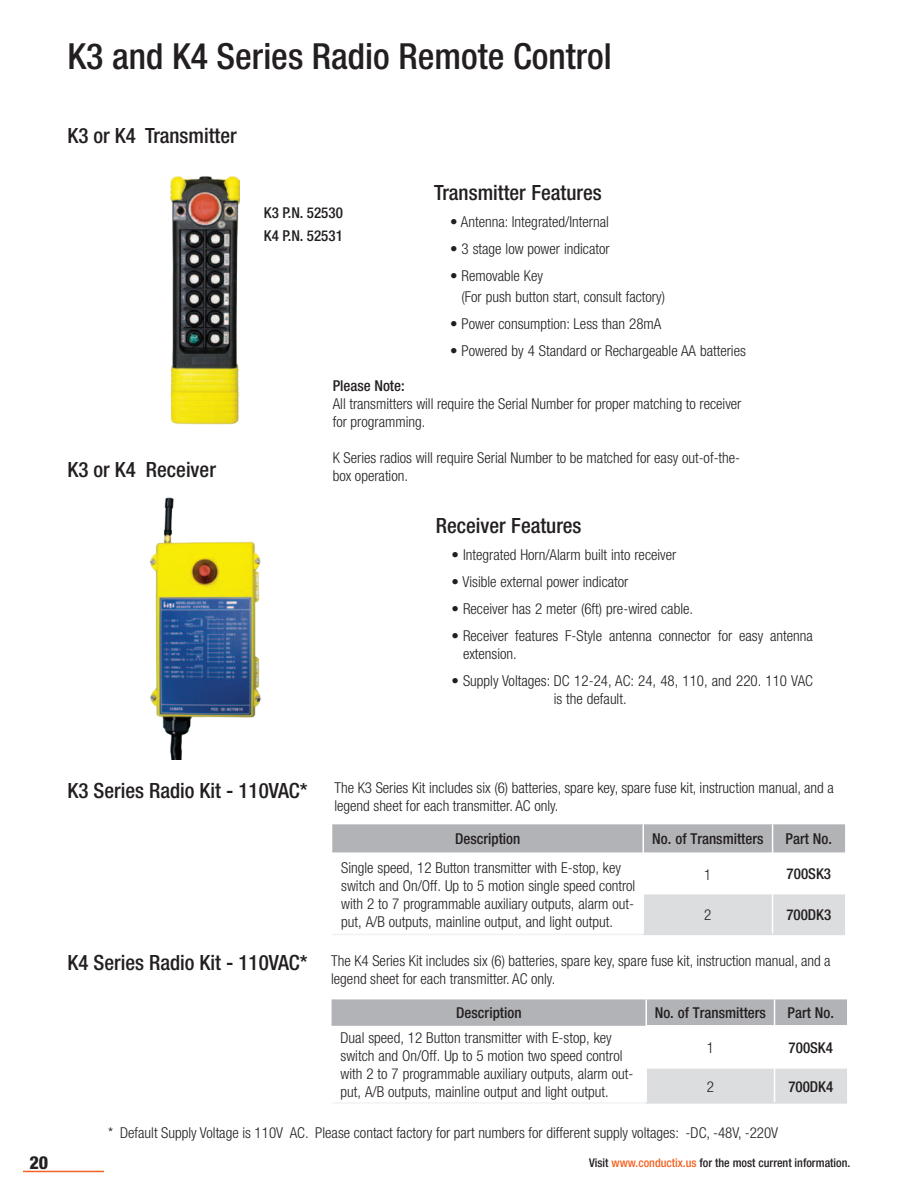
<style>
.page{position:relative;width:918px;height:1188px;background:#fff}
.page>*{position:absolute;margin:0;border:0;box-sizing:border-box;transform-origin:0 0}
.t1{font:500 condensed 36px "Helvetica Neue LT";color:#231f20}
.t2{font:500 condensed 21px "Helvetica Neue LT";color:#231f20}
.t3{font:800 condensed 18px "Helvetica Neue LT";color:#231f20}
.t4{font:300 condensed 15px/18px "Helvetica Neue LT";color:#231f20}
.t5{font:500 condensed 15px "Helvetica Neue LT";color:#231f20}
.t6{font:500 condensed 12px "Helvetica Neue LT";color:#231f20}
.s1{color:#f26221}
</style>
<div class="page">
<hr style="left:23px;top:1171px;width:81px;height:1px;background:#f26221">
<svg style="left:332px;top:999px;width:515px;height:103px"></svg>
<hr style="left:645px;top:1025px;width:2px;height:44px;background:#fff">
<hr style="left:774px;top:1025px;width:1px;height:44px;background:#fff">
<hr style="left:645px;top:1069px;width:2px;height:33px;background:#fff">
<hr style="left:774px;top:1069px;width:1px;height:33px;background:#fff">
<hr style="left:332px;top:1102px;width:314px;height:2px;background:#f1f2f3">
<hr style="left:646px;top:1102px;width:129px;height:2px;background:#dcdddf">
<hr style="left:775px;top:1102px;width:72px;height:2px;background:#dcdddf">
<hr style="left:332px;top:1024px;width:313px;height:2px;background:#b2b3b7">
<img style="left:170px;top:176px;width:70px;height:249px">
<img style="left:150px;top:497px;width:111px;height:262px">
<svg style="left:332px;top:824px;width:513px;height:110px"></svg>
<hr style="left:643px;top:853px;width:1px;height:41px;background:#fff">
<hr style="left:772px;top:853px;width:1px;height:41px;background:#fff">
<hr style="left:643px;top:894px;width:1px;height:40px;background:#fff">
<hr style="left:772px;top:894px;width:1px;height:40px;background:#fff">
<hr style="left:332px;top:934px;width:311px;height:1px;background:#f1f2f3">
<hr style="left:643px;top:934px;width:130px;height:1px;background:#dcdddf">
<hr style="left:773px;top:934px;width:72px;height:1px;background:#dcdddf">
<p class="t1" style="left:68px;top:34px;width:546px">K3 and K4 Series Radio Remote Control</p>
<p class="t2" style="left:68px;top:123px;width:171px">K3 or K4 Transmitter</p>
<p class="t2" style="left:68px;top:457px;width:150px">K3 or K4 Receiver</p>
<p class="t5" style="left:264px;top:204px;width:80px">K3 P.N. 52530</p>
<p class="t5" style="left:264px;top:227px;width:80px">K4 P.N. 52531</p>
<p class="t2" style="left:434px;top:180px;width:169px">Transmitter Features</p>
<p class="t4" style="left:450px;top:213px;width:160px">• Antenna: Integrated/Internal</p>
<p class="t4" style="left:450px;top:240px;width:161px">• 3 stage low power indicator</p>
<p class="t4" style="left:462px;top:265px;width:205px;line-height:21px;text-indent:-11px">• Removable Key<br>(For push button start, consult factory)</p>
<p class="t4" style="left:450px;top:315px;width:213px">• Power consumption: Less than 28mA</p>
<p class="t4" style="left:450px;top:342px;width:297px">• Powered by 4 Standard or Rechargeable AA batteries</p>
<p class="t5" style="left:333px;top:377px;width:73px">Please Note:</p>
<p class="t4" style="left:333px;top:395px;width:410px">All transmitters will require the Serial Number for proper matching to receiver for programming.</p>
<p class="t4" style="left:333px;top:449px;width:409px">K Series radios will require Serial Number to be matched for easy out-of-the&shy;box operation.</p>
<p class="t2" style="left:436px;top:513px;width:147px">Receiver Features</p>
<p class="t4" style="left:452px;top:546px;width:226px">• Integrated Horn/Alarm built into receiver</p>
<p class="t4" style="left:452px;top:573px;width:178px">• Visible external power indicator</p>
<p class="t4" style="left:452px;top:600px;width:243px">• Receiver has 2 meter (6ft) pre-wired cable.</p>
<p class="t4" style="left:463px;top:627px;width:351px;text-indent:-11px">• Receiver features F-Style antenna connector for easy antenna extension.</p>
<p class="t4" style="left:554px;top:672px;width:261px;text-indent:-102px">• Supply Voltages: DC 12-24, AC: 24, 48, 110, and 220. 110 VAC is the default.</p>
<p class="t2" style="left:68px;top:778px;width:242px">K3 Series Radio Kit - 110VAC*</p>
<p class="t4" style="left:334px;top:779px;width:501px">The K3 Series Kit includes six (6) batteries, spare key, spare fuse kit, instruction manual, and a legend sheet for each transmitter. AC only.</p>
<p class="t5" style="left:455px;top:830px;width:67px">Description</p>
<p class="t5" style="left:652px;top:830px;width:113px">No. of Transmitters</p>
<p class="t5" style="left:786px;top:830px;width:48px">Part No.</p>
<p class="t4" style="left:341px;top:858px;width:296px">Single speed, 12 Button transmitter with E-stop, key switch and On/Off. Up to 5 motion single speed control with 2 to 7 programmable auxiliary outputs, alarm out&shy;put, A/B outputs, mainline output, and light output.</p>
<p class="t4" style="left:704px;top:865px;width:9px">1</p>
<p class="t5" style="left:787px;top:865px;width:46px">700SK3</p>
<p class="t4" style="left:704px;top:906px;width:9px">2</p>
<p class="t5" style="left:786px;top:906px;width:46px">700DK3</p>
<p class="t2" style="left:68px;top:950px;width:242px">K4 Series Radio Kit - 110VAC*</p>
<p class="t4" style="left:331px;top:952px;width:501px">The K4 Series Kit includes six (6) batteries, spare key, spare fuse kit, instruction manual, and a legend sheet for each transmitter. AC only.</p>
<p class="t5" style="left:456px;top:1004px;width:67px">Description</p>
<p class="t5" style="left:655px;top:1004px;width:113px">No. of Transmitters</p>
<p class="t5" style="left:788px;top:1004px;width:48px">Part No.</p>
<p class="t4" style="left:341px;top:1029px;width:294px">Dual speed, 12 Button transmitter with E-stop, key switch and On/Off. Up to 5 motion two speed control with 2 to 7 programmable auxiliary outputs, alarm out&shy;put, A/B outputs, mainline output and light output.</p>
<p class="t4" style="left:707px;top:1038px;width:9px">1</p>
<p class="t5" style="left:789px;top:1038px;width:46px">700SK4</p>
<p class="t4" style="left:707px;top:1077px;width:9px">2</p>
<p class="t5" style="left:788px;top:1077px;width:46px">700DK4</p>
<p class="t4" style="left:108px;top:1124px;width:672px">* Default Supply Voltage is 110V AC. Please contact factory for part numbers for different supply voltages: -DC, -48V, -220V</p>
<p class="t3" style="left:30px;top:1151px;width:20px">20</p>
<p class="t6" style="left:589px;top:1156px;width:263px">Visit <span class="s1">www.conductix.us</span> for the most current information.</p>
</div>
